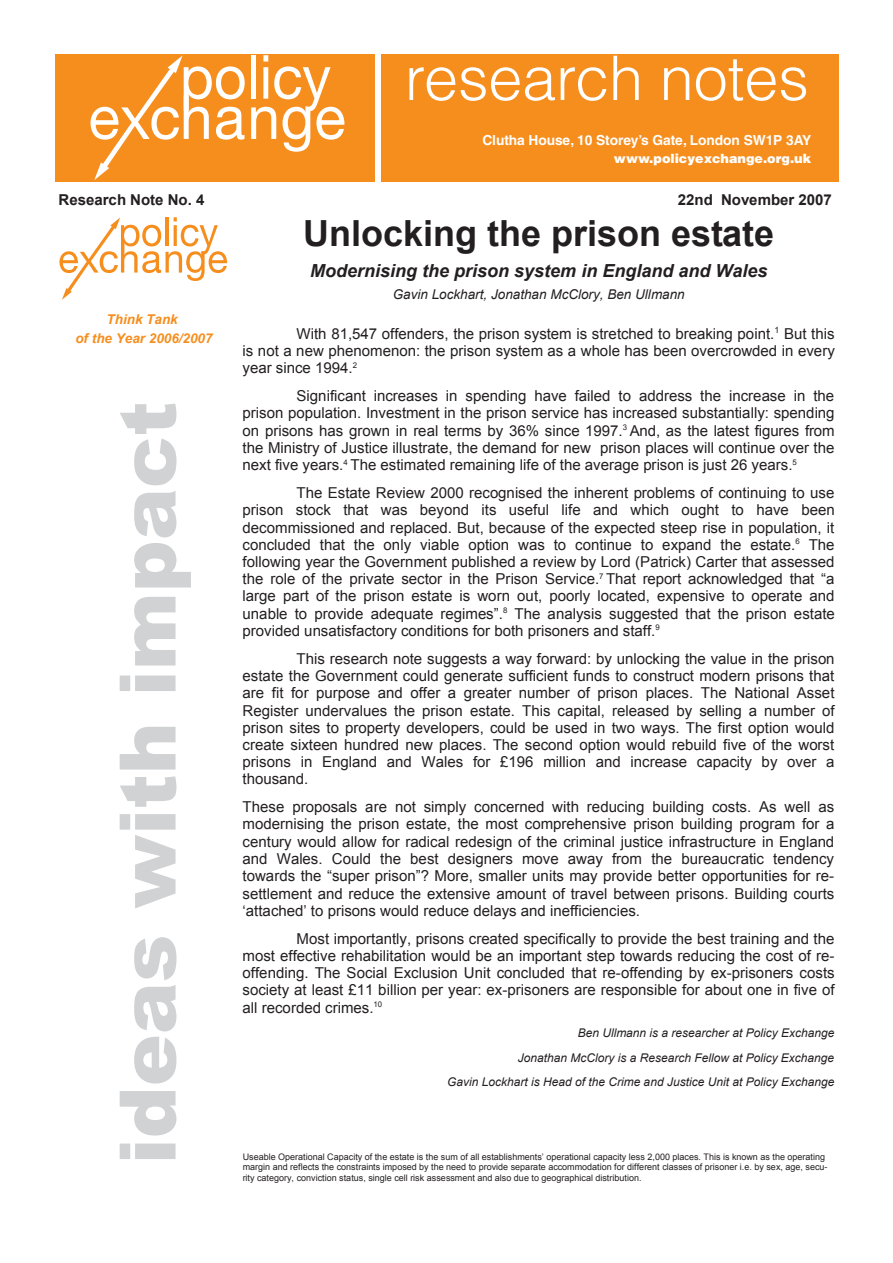
<style>
.page{position:relative;width:893px;height:1263px;background:#fff}
.page>*{position:absolute;margin:0;border:0;box-sizing:border-box;transform-origin:0 0}
.t1{font:900 78px "Arial";color:#d1d2d4}
.t2{font:300 61.5px "Helvetica";letter-spacing:-.005em;color:#fff}
.t3{font:700 36px "Arial";color:#231f20}
.t4{font:italic 700 18px "Arial";color:#231f20}
.t5{font:15px/17.2px "Arial";color:#231f20;text-align:justify}
.t6{font:700 15px "Arial";color:#231f20}
.t7{font:700 13.8px "Helvetica";letter-spacing:-.005em;color:#fff}
.t8{font:italic 13.5px "Arial";color:#231f20}
.t9{font:italic 700 13.5px/19px "Arial";color:#f68e1e;text-align:center}
.t10{font:900 12.75px "Helvetica";color:#fff}
.t11{font:italic 12px/24.3px "Arial";color:#231f20;text-align:right}
.t12{font:9px/10.4px "Arial";letter-spacing:.005em;color:#231f20}
</style>
<div class="page">
<div style="left:55px;top:54px;width:784px;height:128px;background:#f68e1e"></div>
<svg style="left:251px;top:55px;width:93px;height:97px"></svg>
<svg style="left:91px;top:55px;width:154px;height:125px"></svg>
<div style="left:375px;top:53px;width:6px;height:131px;background:#fff"></div>
<svg style="left:59px;top:217px;width:168px;height:83px"></svg>
<h2 class="t2" style="left:405px;top:40px;width:405px">research notes</h2>
<p class="t7" style="left:482px;top:132px;width:330px">Clutha House, 10 Storey’s Gate, London SW1P 3AY</p>
<p class="t10" style="left:614px;top:150px;width:199px">www.policyexchange.org.uk</p>
<p class="t6" style="left:59px;top:190px;width:147px">Research Note No. 4</p>
<p class="t6" style="left:678px;top:190px;width:156px">22nd November 2007</p>
<p class="t9" style="left:75px;top:311px;width:139px">Think Tank<br>of the Year 2006/2007</p>
<h1 class="t1" style="left:91px;top:1164px;width:764px;rotate:-90deg">ideas with impact</h1>
<h3 class="t3" style="left:303px;top:210px;width:473px">Unlocking the prison estate</h3>
<p class="t4" style="left:310px;top:259px;width:459px">Modernising the prison system in England and Wales</p>
<p class="t8" style="left:393px;top:286px;width:293px">Gavin Lockhart, Jonathan McClory, Ben Ullmann</p>
<p class="t5" style="left:243px;top:325px;width:594px;text-indent:54px">With 81,547 offenders, the prison system is stretched to breaking point.<sup>1</sup> But this is not a new phenomenon: the prison system as a whole has been overcrowded in every year since 1994.<sup>2</sup></p>
<p class="t5" style="left:243px;top:387px;width:594px;text-indent:54px">Significant increases in spending have failed to address the increase in the prison population. Investment in the prison service has increased substantially: spending on prisons has grown in real terms by 36% since 1997.<sup>3</sup> And, as the latest figures from the Ministry of Justice illustrate, the demand for new prison places will continue over the next five years.<sup>4</sup> The estimated remaining life of the average prison is just 26 years.<sup>5</sup></p>
<p class="t5" style="left:243px;top:484px;width:594px;text-indent:54px">The Estate Review 2000 recognised the inherent problems of continuing to use prison stock that was beyond its useful life and which ought to have been decommissioned and replaced. But, because of the expected steep rise in population, it concluded that the only viable option was to continue to expand the estate.<sup>6</sup> The following year the Government published a review by Lord (Patrick) Carter that assessed the role of the private sector in the Prison Service.<sup>7</sup> That report acknowledged that “a large part of the prison estate is worn out, poorly located, expensive to operate and unable to provide adequate regimes”.<sup>8</sup> The analysis suggested that the prison estate provided unsatisfactory conditions for both prisoners and staff.<sup>9</sup></p>
<p class="t5" style="left:243px;top:650px;width:593px;text-indent:54px">This research note suggests a way forward: by unlocking the value in the prison estate the Government could generate sufficient funds to construct modern prisons that are fit for purpose and offer a greater number of prison places. The National Asset Register undervalues the prison estate. This capital, released by selling a number of prison sites to property developers, could be used in two ways. The first option would create sixteen hundred new places. The second option would rebuild five of the worst prisons in England and Wales for £196 million and increase capacity by over a thousand.</p>
<p class="t5" style="left:243px;top:798px;width:593px">These proposals are not simply concerned with reducing building costs. As well as modernising the prison estate, the most comprehensive prison building program for a century would allow for radical redesign of the criminal justice infrastructure in England and Wales. Could the best designers move away from the bureaucratic tendency towards the “super prison”? More, smaller units may provide better opportunities for re&shy;settlement and reduce the extensive amount of travel between prisons. Building courts ‘attached’ to prisons would reduce delays and inefficiencies.</p>
<p class="t5" style="left:243px;top:930px;width:593px;text-indent:54px">Most importantly, prisons created specifically to provide the best training and the most effective rehabilitation would be an important step towards reducing the cost of re&shy;offending. The Social Exclusion Unit concluded that re-offending by ex-prisoners costs society at least £11 billion per year: ex-prisoners are responsible for about one in five of all recorded crimes.<sup>10</sup></p>
<p class="t11" style="left:447px;top:1021px;width:389px">Ben Ullmann is a researcher at Policy Exchange<br>Jonathan McClory is a Research Fellow at Policy Exchange<br>Gavin Lockhart is Head of the Crime and Justice Unit at Policy Exchange</p>
<p class="t12" style="left:243px;top:1152px;width:586px">Useable Operational Capacity of the estate is the sum of all establishments’ operational capacity less 2,000 places. This is known as the operating margin and reflects the constraints imposed by the need to provide separate accommodation for different classes of prisoner i.e. by sex, age, secu&shy;rity category, conviction status, single cell risk assessment and also due to geographical distribution.</p>
</div>
